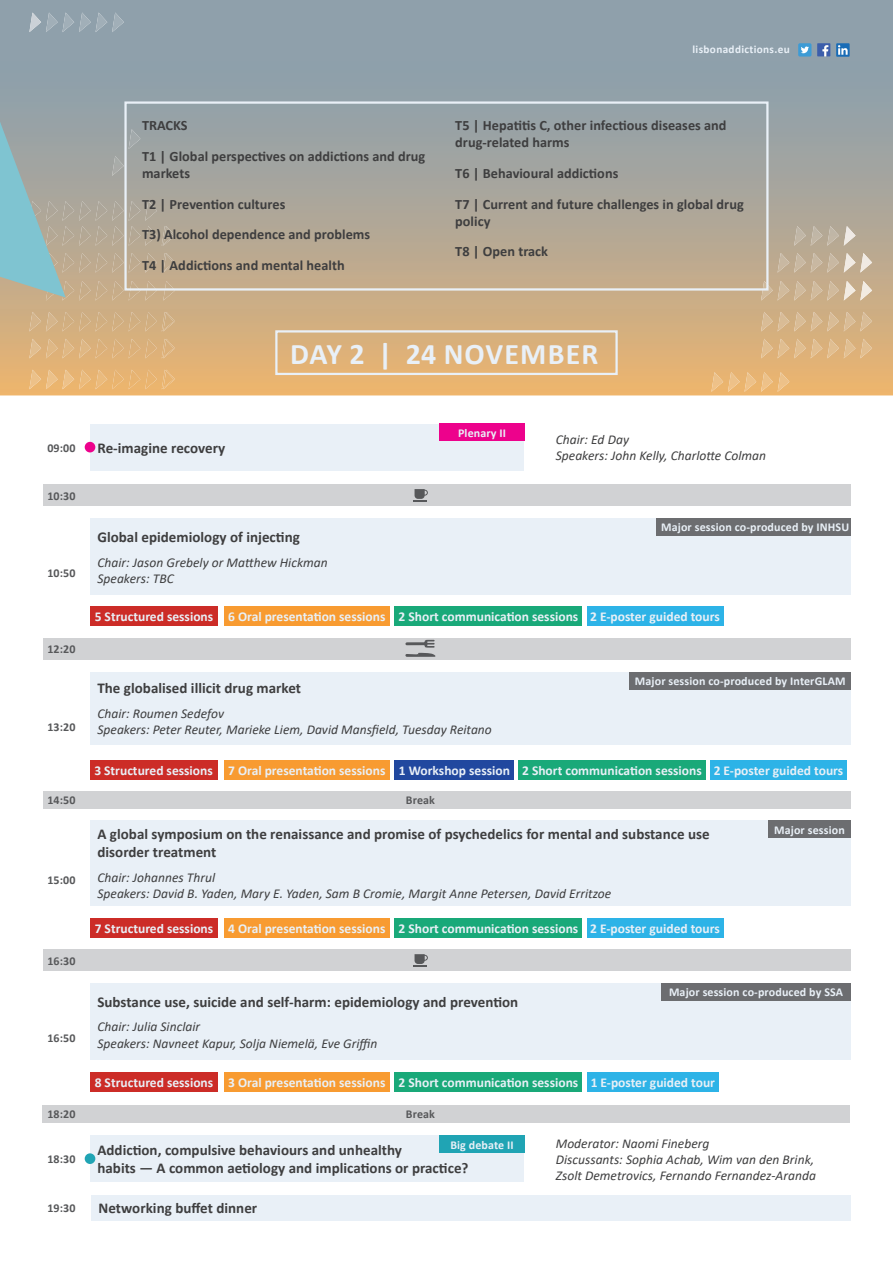
<style>
.page{position:relative;width:893px;height:1263px;background:#fff}
.page>*{position:absolute;margin:0;border:0;box-sizing:border-box;transform-origin:0 0}
.Subtitle_in_p{font:700 30px "Calibri";letter-spacing:.04em;color:#e9f0f7}
.plenary{font:700 15px/18px "Calibri";color:#3e3e3f}
.overview{font:700 14.25px/17.1px "Calibri";color:#3e3e3f}
.Speakers{font:italic 13.5px/16.2px "Calibri";color:#3e3e3f}
.Number_sessions{font:700 13.5px "Calibri";color:#e9f0f7}
.categoria{font:700 12px "Calibri";letter-spacing:.01em;color:#e9f0f7}
.hours{font:700 12px "Calibri";letter-spacing:.01em;color:#57585a}
.Running_Headers_Page{font:700 11.25px "Calibri";letter-spacing:.03em;color:#e9f0f7}
</style>
<div class="page">
<svg style="left:0;top:0;width:893px;height:395px;background:#ada697"></svg>
<svg style="left:29px;top:312px;width:146px;height:19px;background:#d2b084"></svg>
<svg style="left:29px;top:339px;width:146px;height:19px;background:#ddb37f"></svg>
<svg style="left:29px;top:370px;width:146px;height:19px;background:#e9b777"></svg>
<svg style="left:29px;top:13px;width:95px;height:19px;background:#9aa9b3"></svg>
<svg style="left:761px;top:281px;width:111px;height:20px;background:#ceb798"></svg>
<svg style="left:778px;top:253px;width:94px;height:20px;background:#c6b59e"></svg>
<svg style="left:794px;top:226px;width:62px;height:20px"></svg>
<svg style="left:761px;top:312px;width:111px;height:19px;background:#d4b48a"></svg>
<svg style="left:761px;top:339px;width:111px;height:19px;background:#deb684"></svg>
<svg style="left:711px;top:372px;width:78px;height:20px;background:#ebba7b"></svg>
<svg style="left:0;top:122px;width:175px;height:179px;background:#a6aca3"></svg>
<div style="left:43px;top:1105px;width:807px;height:17px;background:#d1d2d4"></div>
<div style="left:43px;top:950px;width:807px;height:21px;background:#d1d2d4"></div>
<svg style="left:413px;top:954px;width:15px;height:12px"></svg>
<div style="left:43px;top:638px;width:807px;height:21px;background:#d1d2d4"></div>
<svg style="left:405px;top:640px;width:30px;height:17px"></svg>
<div style="left:90px;top:424px;width:434px;height:46px;background:#e9f0f7"></div>
<div style="left:85px;top:442px;width:10px;height:10px;background:#ed028c;border-radius:50%"></div>
<div style="left:275px;top:330px;width:343px;height:45px;border:2px solid #e9f0f7"></div>
<div style="left:43px;top:485px;width:807px;height:21px;background:#d1d2d4"></div>
<svg style="left:413px;top:489px;width:15px;height:12px"></svg>
<div style="left:90px;top:1135px;width:434px;height:47px;background:#e9f0f7"></div>
<div style="left:85px;top:1153px;width:10px;height:11px;background:#20a4b4;border-radius:50%"></div>
<div style="left:90px;top:518px;width:760px;height:77px;background:#e9f0f7"></div>
<div style="left:90px;top:672px;width:760px;height:72px;background:#e9f0f7"></div>
<div style="left:90px;top:821px;width:760px;height:85px;background:#e9f0f7"></div>
<div style="left:90px;top:983px;width:760px;height:77px;background:#e9f0f7"></div>
<div style="left:43px;top:791px;width:807px;height:17px;background:#d1d2d4"></div>
<div style="left:657px;top:518px;width:194px;height:17px;background:#6c6d70"></div>
<div style="left:768px;top:821px;width:83px;height:17px;background:#6c6d70"></div>
<div style="left:630px;top:672px;width:221px;height:17px;background:#6c6d70"></div>
<div style="left:661px;top:983px;width:190px;height:17px;background:#6c6d70"></div>
<div style="left:440px;top:1135px;width:85px;height:17px;background:#20a4b4"></div>
<div style="left:440px;top:424px;width:85px;height:17px;background:#ed028c"></div>
<div style="left:90px;top:606px;width:128px;height:20px;background:#cc2c27"></div>
<div style="left:224px;top:606px;width:166px;height:20px;background:#f89b31"></div>
<div style="left:90px;top:918px;width:128px;height:20px;background:#cc2c27"></div>
<div style="left:224px;top:918px;width:166px;height:20px;background:#f89b31"></div>
<div style="left:90px;top:1072px;width:128px;height:20px;background:#cc2c27"></div>
<div style="left:224px;top:1072px;width:166px;height:20px;background:#f89b31"></div>
<div style="left:124px;top:101px;width:644px;height:190px;border:2px solid #e9f0f7"></div>
<div style="left:395px;top:606px;width:187px;height:20px;background:#19a979"></div>
<div style="left:587px;top:606px;width:136px;height:20px;background:#2db3e7"></div>
<div style="left:395px;top:760px;width:119px;height:20px;background:#21489f"></div>
<div style="left:90px;top:760px;width:127px;height:20px;background:#cc2c27"></div>
<div style="left:518px;top:760px;width:187px;height:20px;background:#19a979"></div>
<div style="left:224px;top:760px;width:166px;height:20px;background:#f89b31"></div>
<div style="left:710px;top:760px;width:136px;height:20px;background:#2db3e7"></div>
<div style="left:395px;top:918px;width:187px;height:20px;background:#19a979"></div>
<div style="left:587px;top:918px;width:136px;height:20px;background:#2db3e7"></div>
<div style="left:395px;top:1072px;width:187px;height:20px;background:#19a979"></div>
<div style="left:587px;top:1072px;width:132px;height:20px;background:#2db3e7"></div>
<svg style="left:797px;top:43px;width:53px;height:14px"></svg>
<div style="left:91px;top:1195px;width:760px;height:25px;background:#e9f0f7"></div>
<p class="overview" style="left:142px;top:117px;width:47px">TRACKS</p>
<p class="overview" style="left:142px;top:148px;width:285px">T1 | Global perspectives on addictions and drug markets</p>
<p class="overview" style="left:142px;top:195px;width:145px">T2 | Prevention cultures</p>
<p class="overview" style="left:142px;top:226px;width:230px">T3) Alcohol dependence and problems</p>
<p class="overview" style="left:142px;top:256px;width:204px">T4 | Addictions and mental health</p>
<p class="Running_Headers_Page" style="left:692px;top:41px;width:99px">lisbonaddictions.eu</p>
<p class="overview" style="left:455px;top:117px;width:273px">T5 | Hepatitis C, other infectious diseases and drug-related harms</p>
<p class="overview" style="left:455px;top:165px;width:165px">T6 | Behavioural addictions</p>
<p class="overview" style="left:455px;top:195px;width:290px">T7 | Current and future challenges in global drug policy</p>
<p class="overview" style="left:455px;top:243px;width:94px">T8 | Open track</p>
<p class="hours" style="left:47px;top:439px;width:30px">09:00</p>
<p class="plenary" style="left:97px;top:439px;width:129px">Re-imagine recovery</p>
<p class="hours" style="left:47px;top:487px;width:30px">10:30</p>
<p class="Subtitle_in_p" style="left:290px;top:333px;width:310px">DAY 2 | 24 NOVEMBER</p>
<p class="categoria" style="left:458px;top:424px;width:49px">Plenary II</p>
<p class="Speakers" style="left:556px;top:431px;width:75px">Chair: Ed Day</p>
<p class="Speakers" style="left:556px;top:447px;width:212px">Speakers: John Kelly, Charlotte Colman</p>
<p class="hours" style="left:47px;top:564px;width:30px">10:50</p>
<p class="hours" style="left:47px;top:641px;width:30px">12:20</p>
<p class="hours" style="left:47px;top:718px;width:30px">13:20</p>
<p class="plenary" style="left:97px;top:528px;width:204px">Global epidemiology of injecting</p>
<p class="Speakers" style="left:97px;top:553px;width:232px">Chair: Jason Grebely or Matthew Hickman</p>
<p class="Speakers" style="left:97px;top:570px;width:78px">Speakers: TBC</p>
<p class="Number_sessions" style="left:95px;top:607px;width:120px">5 Structured sessions</p>
<p class="Number_sessions" style="left:228px;top:607px;width:159px">6 Oral presentation sessions</p>
<p class="categoria" style="left:661px;top:519px;width:190px">Major session co-produced by INHSU</p>
<p class="Number_sessions" style="left:399px;top:607px;width:181px">2 Short communication sessions</p>
<p class="Number_sessions" style="left:590px;top:607px;width:131px">2 E-poster guided tours</p>
<p class="plenary" style="left:97px;top:679px;width:205px">The globalised illicit drug market</p>
<p class="Speakers" style="left:97px;top:705px;width:128px">Chair: Roumen Sedefov</p>
<p class="Speakers" style="left:97px;top:721px;width:396px">Speakers: Peter Reuter, Marieke Liem, David Mansfield, Tuesday Reitano</p>
<p class="categoria" style="left:635px;top:673px;width:212px">Major session co-produced by InterGLAM</p>
<p class="Number_sessions" style="left:94px;top:761px;width:120px">3 Structured sessions</p>
<p class="Number_sessions" style="left:228px;top:761px;width:159px">7 Oral presentation sessions</p>
<p class="Number_sessions" style="left:399px;top:761px;width:113px">1 Workshop session</p>
<p class="Number_sessions" style="left:522px;top:761px;width:181px">2 Short communication sessions</p>
<p class="Number_sessions" style="left:714px;top:761px;width:131px">2 E-poster guided tours</p>
<p class="hours" style="left:47px;top:792px;width:30px">14:50</p>
<p class="hours" style="left:406px;top:792px;width:31px">Break</p>
<p class="hours" style="left:47px;top:872px;width:30px">15:00</p>
<p class="hours" style="left:47px;top:952px;width:30px">16:30</p>
<p class="plenary" style="left:97px;top:825px;width:614px">A global symposium on the renaissance and promise of psychedelics for mental and substance use disorder treatment</p>
<p class="Speakers" style="left:97px;top:869px;width:119px">Chair: Johannes Thrul</p>
<p class="Speakers" style="left:97px;top:885px;width:515px">Speakers: David B. Yaden, Mary E. Yaden, Sam B Cromie, Margit Anne Petersen, David Erritzoe</p>
<p class="Number_sessions" style="left:95px;top:919px;width:120px">7 Structured sessions</p>
<p class="Number_sessions" style="left:228px;top:919px;width:159px">4 Oral presentation sessions</p>
<p class="Number_sessions" style="left:399px;top:919px;width:181px">2 Short communication sessions</p>
<p class="Number_sessions" style="left:590px;top:919px;width:131px">2 E-poster guided tours</p>
<p class="categoria" style="left:774px;top:821px;width:72px">Major session</p>
<p class="hours" style="left:47px;top:1030px;width:30px">16:50</p>
<p class="hours" style="left:47px;top:1105px;width:30px">18:20</p>
<p class="hours" style="left:47px;top:1151px;width:30px">18:30</p>
<p class="plenary" style="left:97px;top:992px;width:422px">Substance use, suicide and self-harm: epidemiology and prevention</p>
<p class="Speakers" style="left:97px;top:1018px;width:104px">Chair: Julia Sinclair</p>
<p class="Speakers" style="left:97px;top:1034px;width:282px">Speakers: Navneet Kapur, Solja Niemelä, Eve Griffin</p>
<p class="categoria" style="left:669px;top:984px;width:176px">Major session co-produced by SSA</p>
<p class="Number_sessions" style="left:95px;top:1073px;width:120px">8 Structured sessions</p>
<p class="Number_sessions" style="left:228px;top:1073px;width:159px">3 Oral presentation sessions</p>
<p class="Number_sessions" style="left:399px;top:1073px;width:181px">2 Short communication sessions</p>
<p class="Number_sessions" style="left:591px;top:1073px;width:126px">1 E-poster guided tour</p>
<p class="hours" style="left:406px;top:1105px;width:31px">Break</p>
<p class="categoria" style="left:450px;top:1136px;width:65px">Big debate II</p>
<p class="plenary" style="left:97px;top:1141px;width:373px">Addiction, compulsive behaviours and unhealthy<br>habits — A common aetiology and implications or practice?</p>
<p class="Speakers" style="left:556px;top:1134px;width:155px">Moderator: Naomi Fineberg</p>
<p class="Speakers" style="left:556px;top:1150px;width:262px">Discussants: Sophia Achab, Wim van den Brink,<br>Zsolt Demetrovics, Fernando Fernandez-Aranda</p>
<p class="hours" style="left:47px;top:1200px;width:30px">19:30</p>
<p class="plenary" style="left:99px;top:1199px;width:160px">Networking buffet dinner</p>
</div>
